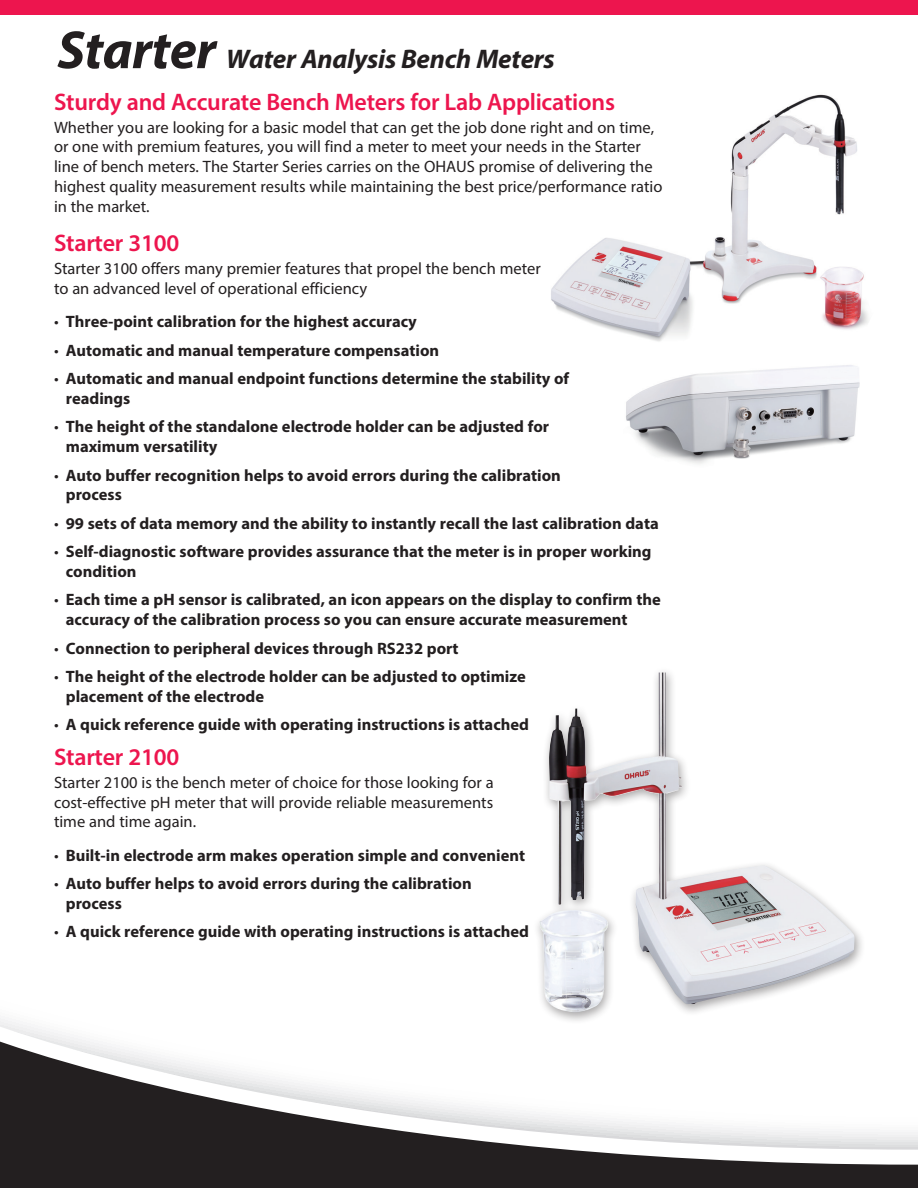
<style>
.page{position:relative;width:918px;height:1188px;background:#fff}
.page>*{position:absolute;margin:0;border:0;box-sizing:border-box;transform-origin:0 0}
.t1{font:italic 700 27px "Myriad Pro";letter-spacing:-.01em;color:#231f20}
.t2{font:600 24px "Myriad Pro";letter-spacing:-.01em;color:#ed154e}
.t3{font:700 16.5px/19.8px "Myriad Pro";color:#231f20}
.t4{font:16.5px/19.8px "Myriad Pro";color:#231f20}
.s1{font-size:54px}
.s2{font-weight:400}
</style>
<div class="page">
<svg style="left:0;top:1032px;width:918px;height:156px"></svg>
<div style="left:0;top:0;width:918px;height:15px;background:#ed154e"></div>
<img style="left:626px;top:365px;width:234px;height:99px">
<img style="left:551px;top:94px;width:317px;height:248px">
<img style="left:538px;top:673px;width:317px;height:339px">
<h1 class="t1" style="left:57px;top:42px;width:499px"><span class="s1">Starter</span> Water Analysis Bench Meters</h1>
<h2 class="t2" style="left:54px;top:86px;width:563px">Sturdy and Accurate Bench Meters for Lab Applications</h2>
<p class="t4" style="left:54px;top:117px;width:610px">Whether you are looking for a basic model that can get the job done right and on time, or one with premium features, you will find a meter to meet your needs in the Starter line of bench meters. The Starter Series carries on the OHAUS promise of delivering the highest quality measurement results while maintaining the best price/performance ratio in the market.</p>
<h2 class="t2" style="left:54px;top:228px;width:127px">Starter 3100</h2>
<p class="t4" style="left:54px;top:258px;width:488px">Starter 3100 offers many premier features that propel the bench meter to an advanced level of operational efficiency</p>
<p class="t3" style="left:54px;top:311px;width:364px"><span class="s2">•</span> Three-point calibration for the highest accuracy</p>
<p class="t3" style="left:54px;top:340px;width:387px"><span class="s2">•</span> Automatic and manual temperature compensation</p>
<p class="t3" style="left:66px;top:368px;width:505px;text-indent:-12px"><span class="s2">•</span> Automatic and manual endpoint functions determine the stability of readings</p>
<p class="t3" style="left:66px;top:416px;width:485px;text-indent:-12px"><span class="s2">•</span> The height of the standalone electrode holder can be adjusted for maximum versatility</p>
<p class="t3" style="left:66px;top:465px;width:497px;text-indent:-12px"><span class="s2">•</span> Auto buffer recognition helps to avoid errors during the calibration process</p>
<p class="t3" style="left:54px;top:513px;width:606px"><span class="s2">•</span> 99 sets of data memory and the ability to instantly recall the last calibration data</p>
<p class="t3" style="left:66px;top:541px;width:587px;text-indent:-12px"><span class="s2">•</span> Self-diagnostic software provides assurance that the meter is in proper working condition</p>
<p class="t3" style="left:66px;top:590px;width:597px;text-indent:-12px"><span class="s2">•</span> Each time a pH sensor is calibrated, an icon appears on the display to confirm the accuracy of the calibration process so you can ensure accurate measurement</p>
<p class="t3" style="left:54px;top:638px;width:406px"><span class="s2">•</span> Connection to peripheral devices through RS232 port</p>
<p class="t3" style="left:66px;top:666px;width:462px;text-indent:-12px"><span class="s2">•</span> The height of the electrode holder can be adjusted to optimize placement of the electrode</p>
<p class="t3" style="left:54px;top:714px;width:477px"><span class="s2">•</span> A quick reference guide with operating instructions is attached</p>
<h2 class="t2" style="left:54px;top:741px;width:127px">Starter 2100</h2>
<p class="t4" style="left:54px;top:772px;width:441px;text-align:justify">Starter 2100 is the bench meter of choice for those looking for a cost-effective pH meter that will provide reliable measurements time and time again.</p>
<p class="t3" style="left:54px;top:845px;width:473px"><span class="s2">•</span> Built-in electrode arm makes operation simple and convenient</p>
<p class="t3" style="left:66px;top:873px;width:407px;text-indent:-12px"><span class="s2">•</span> Auto buffer helps to avoid errors during the calibration process</p>
<p class="t3" style="left:54px;top:921px;width:477px"><span class="s2">•</span> A quick reference guide with operating instructions is attached</p>
</div>
